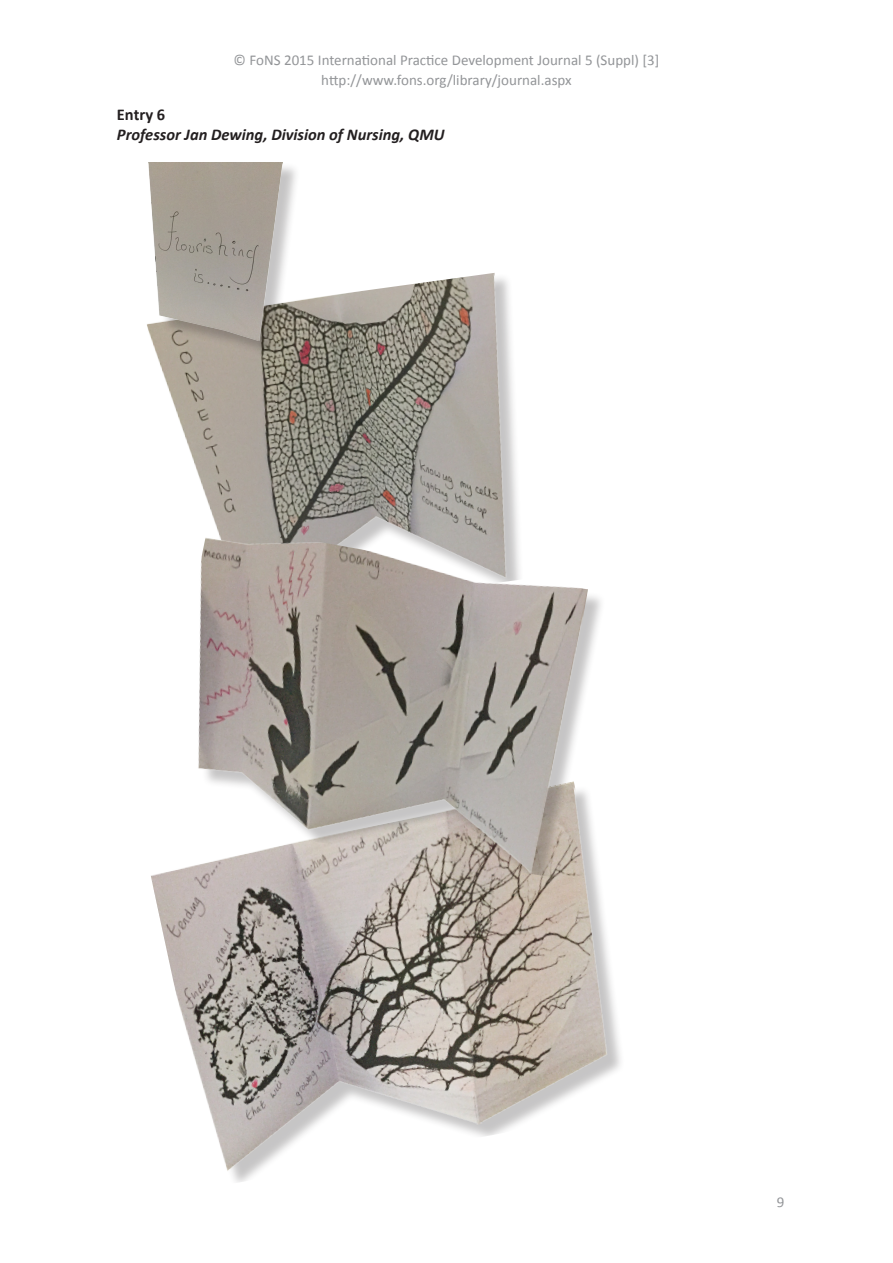
<style>
.page{position:relative;width:893px;height:1263px;background:#fff}
.page>*{position:absolute;margin:0;border:0;box-sizing:border-box;transform-origin:0 0}
.Xhead_1{font:italic 700 16.5px "Calibri";color:#231f20}
.Xhead_1-2{font:700 16.5px "Calibri";color:#231f20}
.t1{font:15px/19.8px "Calibri";color:#939598;text-align:center}
</style>
<div class="page">
<img style="left:147px;top:273px;width:371px;height:252px">
<img style="left:151px;top:875px;width:470px;height:303px">
<div style="left:202px;top:540px;width:404px;height:341px;background:#231f20;opacity:.26"></div>
<img style="left:154px;top:525px;width:434px;height:350px">
<div style="left:151px;top:163px;width:149px;height:192px;background:#231f20;opacity:.26"></div>
<img style="left:148px;top:162px;width:134px;height:179px">
<p class="t1" style="left:234px;top:50px;width:427px">© FoNS 2015 International Practice Development Journal 5 (Suppl) [3] http://www.fons.org/library/journal.aspx</p>
<p class="Xhead_1-2" style="left:117px;top:104px;width:50px">Entry 6</p>
<p class="Xhead_1" style="left:117px;top:124px;width:329px">Professor Jan Dewing, Division of Nursing, QMU</p>
<p class="t1" style="left:777px;top:1192px;width:9px">9</p>
</div>
